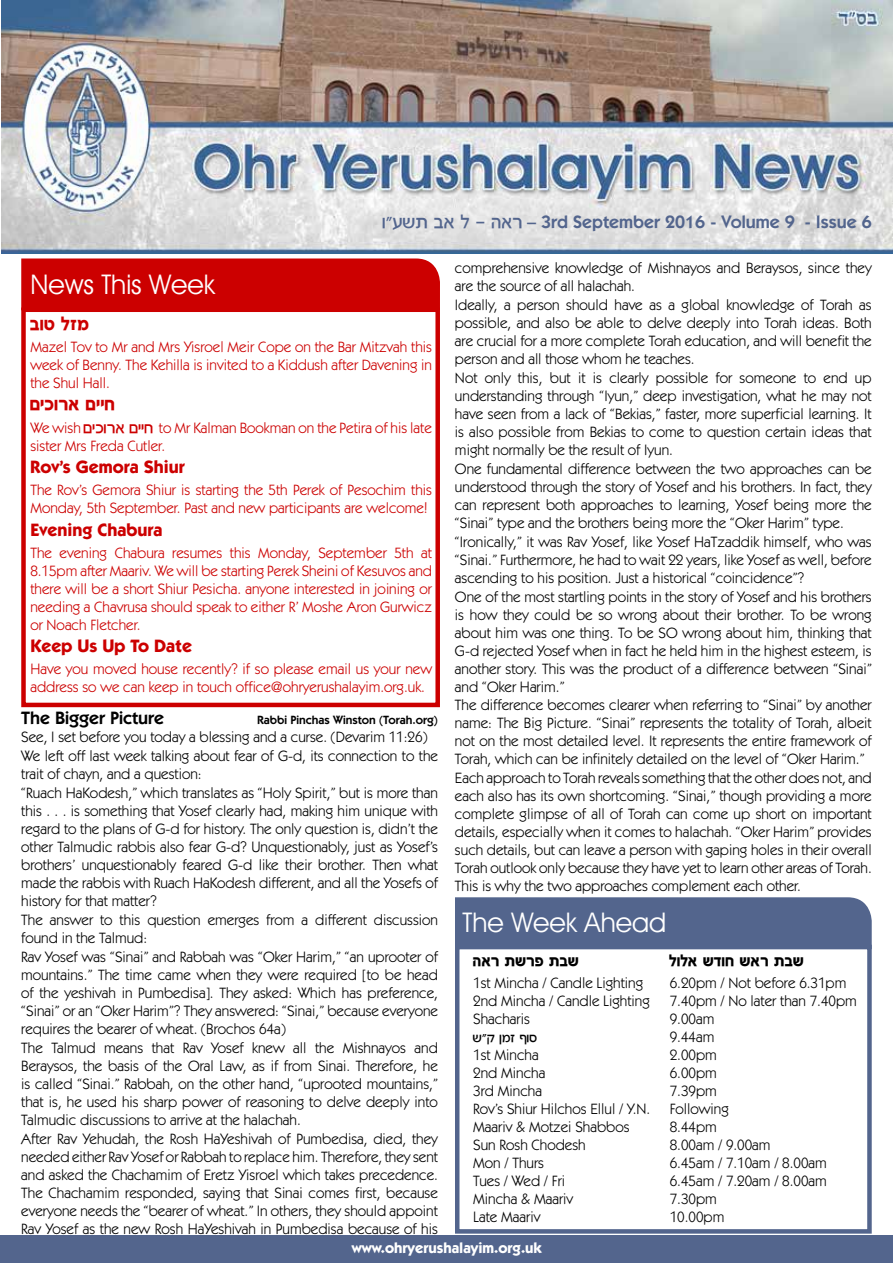
<style>
.page{position:relative;width:893px;height:1263px;background:#fff}
.page>*{position:absolute;margin:0;border:0;box-sizing:border-box;transform-origin:0 0}
.t1{font:27px "Avant Guard Regular SWFTE";color:#fff}
.t2{font:700 21px "Davka Kastel";color:#c00}
.t3{font:600 18px "ITC Kabel Std";color:#53658d}
.t4{font:700 18px "ITC Kabel Std";color:#c00}
.t5{font:700 18px "Davka Kastel";color:#000}
.t6{font:600 18px "ITC Kabel Std";color:#000}
.t7{font:15px/18.1px "ITC Kabel Std";color:#000}
.t8{font:15px/18px "ITC Kabel Std";color:#c00}
.t9{font:700 15px "ITC Kabel Std";color:#fff}
.t10{font:15px "Davka Kastel";color:#000}
.t11{font:600 12px "ITC Kabel Std";color:#000}
.s1{font-family:"Davka Kastel";font-weight:400;font-size:21px}
.s2{font-family:"Davka Kastel";font-size:18px}
</style>
<div class="page">
<svg style="left:0;top:1236px;width:1px;height:27px"></svg>
<div style="left:1px;top:1236px;width:891px;height:27px;background:#53658d"></div>
<img style="left:1px;top:0;width:892px;height:253px">
<div style="left:21px;top:258px;width:419px;height:49px;background:#c00"></div>
<div style="left:455px;top:897px;width:417px;height:48px;background:#53658d"></div>
<div style="left:21px;top:307px;width:419px;height:400px;border:4px solid #c00"></div>
<div style="left:455px;top:945px;width:417px;height:288px;border:4px solid #53658d"></div>
<p class="t3" style="left:383px;top:211px;width:490px"><span class="s1">eŠryz a` l - d`x</span> – 3rd September 2016 - Volume 9 - Issue 6</p>
<h1 class="t1" style="left:30px;top:268px;width:186px">News This Week</h1>
<h2 class="t2" style="left:30px;top:313px;width:61px">aeh lfn</h2>
<p class="t8" style="left:30px;top:338px;width:403px;text-align:justify">Mazel Tov to Mr and Mrs Yisroel Meir Cope on the Bar Mitzvah this week of Benny. The Kehilla is invited to a Kiddush after Davening in the Shul Hall.</p>
<h2 class="t2" style="left:30px;top:393px;width:87px">mikex` miig</h2>
<p class="t8" style="left:30px;top:419px;width:403px">We wish <span class="s2">mikex` miig</span> to Mr Kalman Bookman on the Petira of his late sister Mrs Freda Cutler.</p>
<p class="t4" style="left:30px;top:456px;width:156px">Rov’s Gemora Shiur</p>
<p class="t8" style="left:30px;top:481px;width:403px">The Rov’s Gemora Shiur is starting the 5th Perek of Pesochim this<br>Monday, 5th September. Past and new participants are welcome!</p>
<p class="t4" style="left:30px;top:518px;width:134px">Evening Chabura</p>
<p class="t8" style="left:30px;top:544px;width:403px;text-align:justify">The evening Chabura resumes this Monday, September 5th at 8.15pm after Maariv. We will be starting Perek Sheini of Kesuvos and there will be a short Shiur Pesicha. anyone interested in joining or needing a Chavrusa should speak to either R’ Moshe Aron Gurwicz or Noach Fletcher.</p>
<p class="t4" style="left:30px;top:635px;width:163px">Keep Us Up To Date</p>
<p class="t8" style="left:30px;top:660px;width:403px">Have you moved house recently? if so please email us your new address so we can keep in touch office@ohryerushalayim.org.uk.</p>
<p class="t6" style="left:21px;top:707px;width:145px">The Bigger Picture</p>
<p class="t11" style="left:257px;top:712px;width:182px">Rabbi Pinchas Winston (Torah.org)</p>
<p class="t7" style="left:21px;top:728px;width:418px">See, I set before you today a blessing and a curse. (Devarim 11:26)<br>We left off last week talking about fear of G-d, its connection to the trait of chayn, and a question:<br>“Ruach HaKodesh,” which translates as “Holy Spirit,” but is more than this . . . is something that Yosef clearly had, making him unique with regard to the plans of G-d for history. The only question is, didn’t the other Talmudic rabbis also fear G-d? Unquestionably, just as Yosef’s brothers’ unquestionably feared G-d like their brother. Then what made the rabbis with Ruach HaKodesh different, and all the Yosefs of history for that matter?<br>The answer to this question emerges from a different discussion found in the Talmud:<br>Rav Yosef was “Sinai” and Rabbah was “Oker Harim,” “an uprooter of mountains.” The time came when they were required [to be head of the yeshivah in Pumbedisa]. They asked: Which has preference, “Sinai” or an “Oker Harim”? They answered: “Sinai,” because everyone requires the bearer of wheat. (Brochos 64a)<br>The Talmud means that Rav Yosef knew all the Mishnayos and Beraysos, the basis of the Oral Law, as if from Sinai. Therefore, he is called “Sinai.” Rabbah, on the other hand, “uprooted mountains,” that is, he used his sharp power of reasoning to delve deeply into Talmudic discussions to arrive at the halachah.<br>After Rav Yehudah, the Rosh HaYeshivah of Pumbedisa, died, they needed either Rav Yosef or Rabbah to replace him. Therefore, they sent and asked the Chachamim of Eretz Yisroel which takes precedence.<br>The Chachamim responded, saying that Sinai comes first, because everyone needs the “bearer of wheat.” In others, they should appoint Rav Yosef as the new Rosh HaYeshivah in Pumbedisa because of his</p>
<p class="t7" style="left:455px;top:259px;width:418px">comprehensive knowledge of Mishnayos and Beraysos, since they are the source of all halachah.<br>Ideally, a person should have as a global knowledge of Torah as possible, and also be able to delve deeply into Torah ideas. Both are crucial for a more complete Torah education, and will benefit the person and all those whom he teaches.<br>Not only this, but it is clearly possible for someone to end up understanding through “Iyun,” deep investigation, what he may not have seen from a lack of “Bekias,” faster, more superficial learning. It is also possible from Bekias to come to question certain ideas that might normally be the result of Iyun.<br>One fundamental difference between the two approaches can be understood through the story of Yosef and his brothers. In fact, they can represent both approaches to learning, Yosef being more the “Sinai” type and the brothers being more the “Oker Harim” type. “Ironically,” it was Rav Yosef, like Yosef HaTzaddik himself, who was “Sinai.” Furthermore, he had to wait 22 years, like Yosef as well, before ascending to his position. Just a historical “coincidence”?<br>One of the most startling points in the story of Yosef and his brothers is how they could be so wrong about their brother. To be wrong about him was one thing. To be SO wrong about him, thinking that G-d rejected Yosef when in fact he held him in the highest esteem, is another story. This was the product of a difference between “Sinai” and “Oker Harim.”<br>The difference becomes clearer when referring to “Sinai” by another name: The Big Picture. “Sinai” represents the totality of Torah, albeit not on the most detailed level. It represents the entire framework of Torah, which can be infinitely detailed on the level of “Oker Harim.” Each approach to Torah reveals something that the other does not, and each also has its own shortcoming. “Sinai,” though providing a more complete glimpse of all of Torah can come up short on important details, especially when it comes to halachah. “Oker Harim” provides such details, but can leave a person with gaping holes in their overall Torah outlook only because they have yet to learn other areas of Torah.<br>This is why the two approaches complement each other.</p>
<h1 class="t1" style="left:463px;top:906px;width:205px">The Week Ahead</h1>
<p class="t5" style="left:473px;top:951px;width:108px">d`x zyxt zay</p>
<p class="t7" style="left:473px;top:974px;width:178px">1st Mincha / Candle Lighting<br>2nd Mincha / Candle Lighting<br>Shacharis</p>
<p class="t10" style="left:473px;top:1029px;width:66px">y"w onf seq</p>
<p class="t7" style="left:473px;top:1046px;width:179px">1st Mincha<br>2nd Mincha<br>3rd Mincha<br>Rov’s Shiur Hilchos Ellul / Y.N.<br>Maariv &amp; Motzei Shabbos<br>Sun Rosh Chodesh<br>Mon / Thurs<br>Tues / Wed / Fri<br>Mincha &amp; Maariv<br>Late Maariv</p>
<p class="t5" style="left:670px;top:951px;width:136px">lel` yceg y`x zay</p>
<p class="t7" style="left:670px;top:974px;width:189px">6.20pm / Not before 6.31pm<br>7.40pm / No later than 7.40pm<br>9.00am<br>9.44am<br>2.00pm<br>6.00pm<br>7.39pm<br>Following<br>8.44pm<br>8.00am / 9.00am<br>6.45am / 7.10am / 8.00am<br>6.45am / 7.20am / 8.00am<br>7.30pm<br>10.00pm</p>
<p class="t9" style="left:352px;top:1238px;width:192px">www.ohryerushalayim.org.uk</p>
</div>
